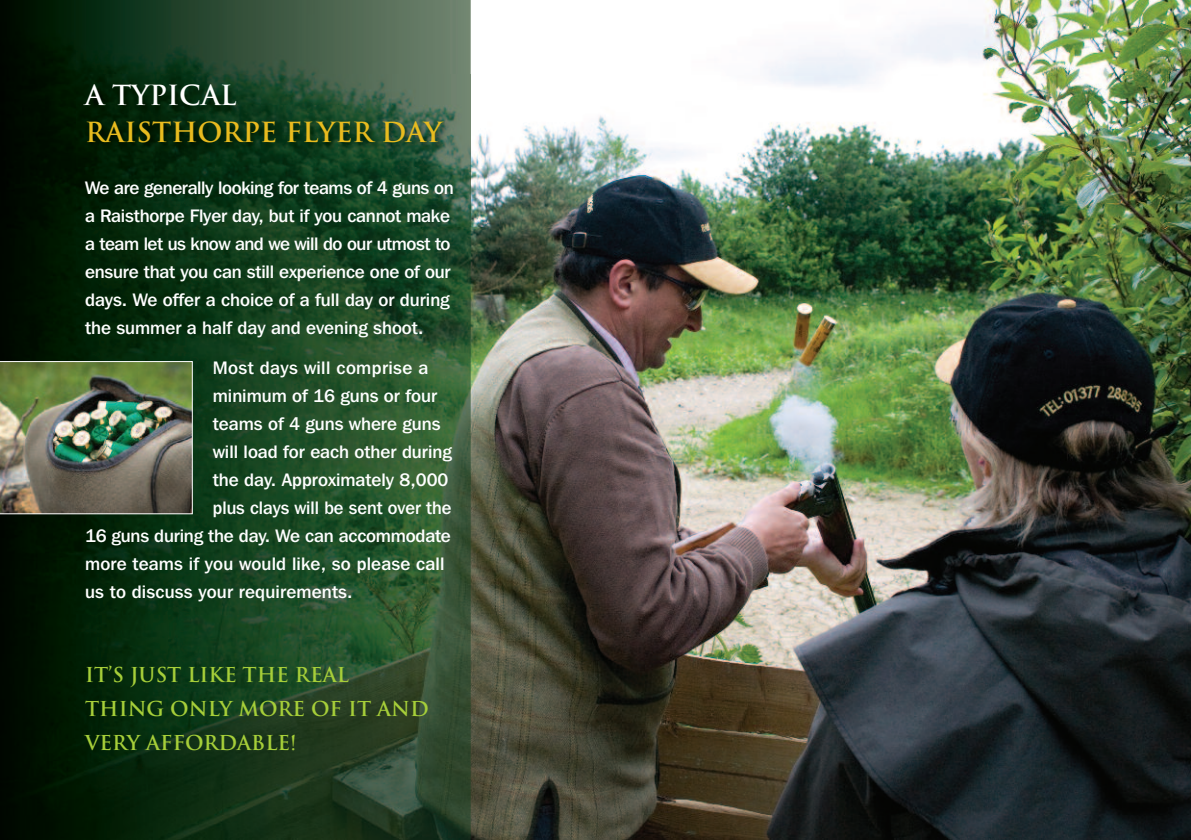
<style>
.page{position:relative;width:1191px;height:840px;background:#fff}
.page>*{position:absolute;margin:0;border:0;box-sizing:border-box;transform-origin:0 0}
.t1{font:700 27px "Trajan";color:#e8bb1f}
.t2{font:700 27px "Trajan";color:#fff}
.t3{font:700 20px/34px "Trajan";color:#a6ce39}
.t4{font:500 18px/28px "Franklin Gothic IT Cby BT";color:#fff}
.t5{font:500 18px "Franklin Gothic IT Cby BT";letter-spacing:.02em;color:#fff}
</style>
<div class="page">
<img style="left:471px;top:0;width:720px;height:839px">
<img style="left:0;top:0;width:471px;height:839px">
<img style="left:77px;top:75px;width:410px;height:152px">
<img style="left:0;top:361px;width:193px;height:153px">
<h1 class="t2" style="left:85px;top:80px;width:153px">A TYPICAL</h1>
<h1 class="t1" style="left:85px;top:116px;width:359px">RAISTHORPE FLYER DAY</h1>
<p class="t4" style="left:85px;top:175px;width:370px">We are generally looking for teams of 4 guns on a Raisthorpe Flyer day, but if you cannot make a team let us know and we will do our utmost to ensure that you can still experience one of our days. We offer a choice of a full day or during the summer a half day and evening shoot.</p>
<p class="t5" style="left:213px;top:361px;width:217px">Most days will comprise a</p>
<p class="t4" style="left:213px;top:383px;width:226px">minimum of 16 guns or four</p>
<p class="t4" style="left:213px;top:411px;width:229px">teams of 4 guns where guns</p>
<p class="t4" style="left:213px;top:439px;width:240px">will load for each other during</p>
<p class="t4" style="left:213px;top:467px;width:237px">the day. Approximately 8,000</p>
<p class="t4" style="left:213px;top:495px;width:240px">plus clays will be sent over the</p>
<p class="t4" style="left:85px;top:523px;width:367px">16 guns during the day. We can accommodate</p>
<p class="t4" style="left:85px;top:551px;width:361px">more teams if you would like, so please call</p>
<p class="t4" style="left:85px;top:579px;width:269px">us to discuss your requirements.</p>
<p class="t3" style="left:85px;top:657px;width:345px">IT’S JUST LIKE THE REAL<br>THING ONLY MORE OF IT AND<br>VERY AFFORDABLE!</p>
</div>
